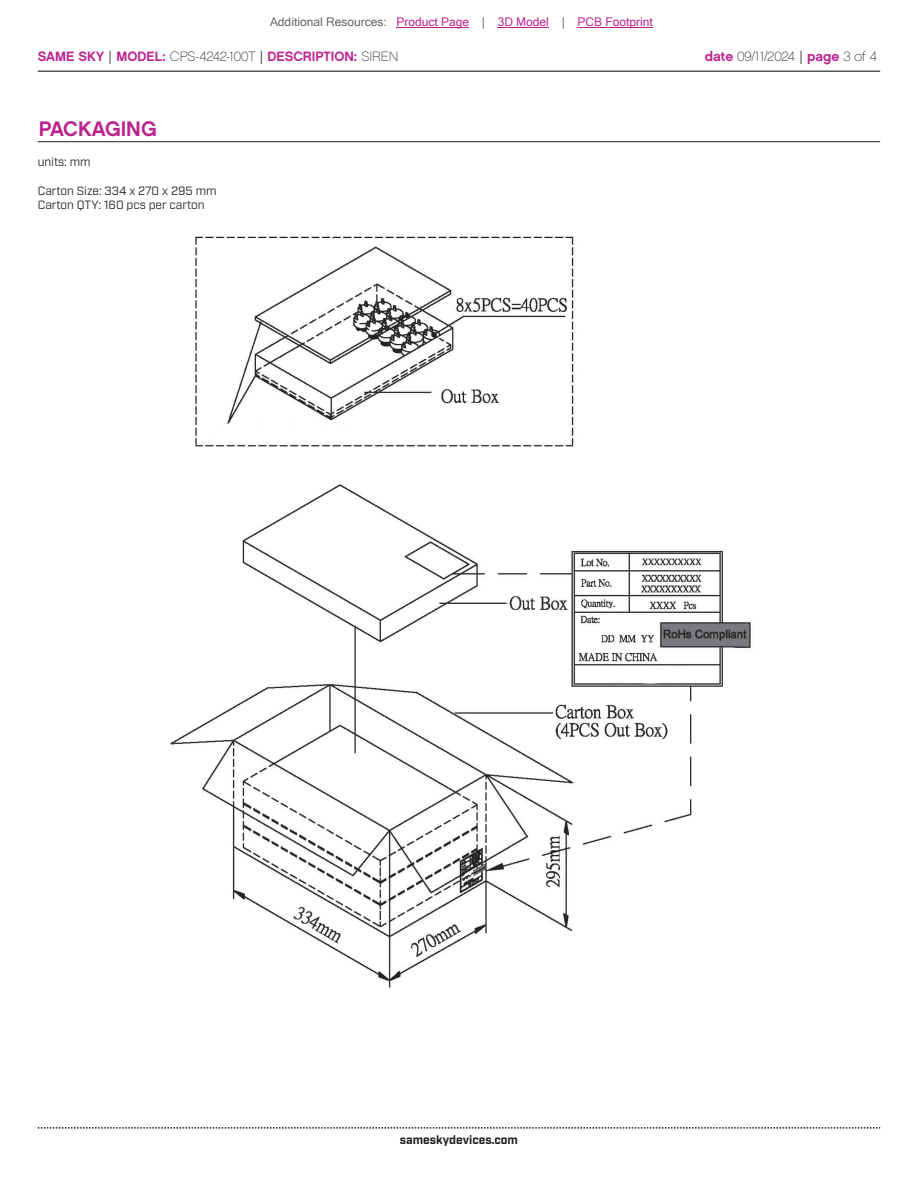
<style>
.page{position:relative;width:918px;height:1188px;background:#fff}
.page>*{position:absolute;margin:0;border:0;box-sizing:border-box;transform-origin:0 0}
.t1{font:21px "Chalet New York Nineteen Sixty";color:#bd238f}
.t2{font:13.5px "Chalet New York Nineteen Sixty";color:#bd238f}
.t3{font:13.5px "Chalet Paris Nineteen Sixty";letter-spacing:-.005em;color:#231f20}
.t4{font:12px/14.4px "Industry";color:#231f20}
.t5{font:12px "Microsoft Sans Serif";color:#bd238f}
.t6{font:700 12px "Industry";color:#231f20}
.s1{color:#63676b}
.s2{font-family:"Industry";color:#231f20}
.s3{font-family:"Chalet Paris Nineteen Sixty";color:#231f20}
.s4{font-family:"Chalet New York Nineteen Sixty";color:#bd238f}
.s5{font-family:"Industry"}
</style>
<div class="page">
<hr style="left:38px;top:71px;width:842px;height:1px;background:#231f20">
<svg style="left:38px;top:1127px;width:842px;height:2px"></svg>
<hr style="left:38px;top:141px;width:842px;height:1px;background:#231f20">
<img style="left:170px;top:236px;width:581px;height:752px">
<svg style="left:597px;top:667px;width:98px;height:17px"></svg>
<hr style="left:397px;top:27px;width:72px;height:1px;background:#bd238f">
<hr style="left:498px;top:27px;width:51px;height:1px;background:#bd238f">
<hr style="left:578px;top:27px;width:75px;height:1px;background:#bd238f">
<p class="t5" style="left:270px;top:15px;width:384px"><span class="s1">Additional Resources:</span> Product Page <span class="s1">|</span> 3D Model <span class="s1">|</span> PCB Footprint</p>
<p class="t2" style="left:38px;top:47px;width:362px">SAME SKY <span class="s2">|</span> MODEL: <span class="s3">CPS-4242-100T</span> <span class="s2">|</span> DESCRIPTION: <span class="s3">SIREN</span></p>
<p class="t3" style="left:705px;top:48px;width:174px"><span class="s4">date</span> 09/11/2024 <span class="s5">|</span> <span class="s4">page</span> 3 of 4</p>
<h1 class="t1" style="left:39px;top:115px;width:119px">PACKAGING</h1>
<p class="t4" style="left:38px;top:155px;width:54px">units: mm</p>
<p class="t4" style="left:38px;top:184px;width:180px">Carton Size: 334 x 270 x 295 mm<br>Carton QTY: 160 pcs per carton</p>
<p class="t6" style="left:400px;top:1132px;width:120px">sameskydevices.com</p>
</div>
